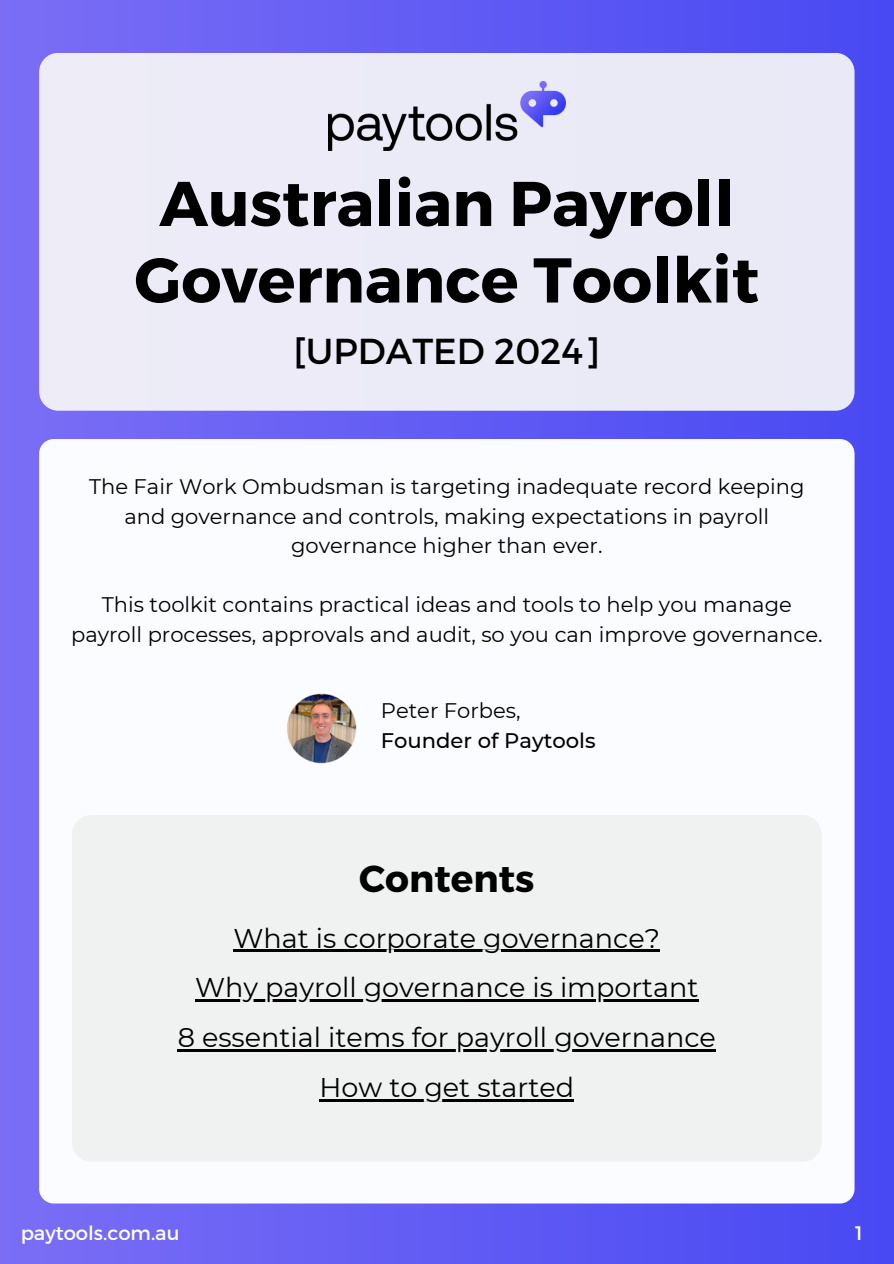
<style>
.page{position:relative;width:894px;height:1264px;background:#fff}
.page>*{position:absolute;margin:0;border:0;box-sizing:border-box;transform-origin:0 0}
.t1{font:700 63px/76.5px "Montserrat";color:#000;text-align:center}
.t2{font:700 37.5px "Montserrat";color:#000}
.t3{font:36px "Montserrat";color:#000}
.t4{font:27px/49.7px "Montserrat";color:#000;text-align:center}
.t5{font:21px/29.4px "Montserrat";color:#000;text-align:center}
.t6{font:500 21px/29.2px "Montserrat";color:#000}
.t7{font:19.5px "Montserrat";color:#fff}
.s1{font-weight:400}
</style>
<div class="page">
<div style="left:0;top:0;width:893px;height:1263px;background:linear-gradient(to right,#7b6ef5,#494af3)"></div>
<div style="left:39px;top:439px;width:815px;height:764px;background:#fbfcff;border-radius:15px"></div>
<div style="left:39px;top:53px;width:815px;height:358px;background:#ebebf7;border-radius:19px"></div>
<div style="left:72px;top:815px;width:749px;height:346px;background:#f0f1f1;border-radius:19px"></div>
<img style="left:286px;top:693px;width:71px;height:71px">
<img style="left:328px;top:82px;width:237px;height:68px">
<hr style="left:233px;top:949px;width:427px;height:3px;background:#000">
<hr style="left:195px;top:999px;width:503px;height:2px;background:#000">
<hr style="left:178px;top:1049px;width:537px;height:2px;background:#000">
<hr style="left:319px;top:1098px;width:255px;height:3px;background:#000">
<p class="t1" style="left:134px;top:162px;width:626px">Australian Payroll<br>Governance Toolkit</p>
<p class="t3" style="left:293px;top:328px;width:308px">[UPDATED 2024]</p>
<p class="t5" style="left:89px;top:472px;width:716px">The Fair Work Ombudsman is targeting inadequate record keeping and governance and controls, making expectations in payroll governance higher than ever.</p>
<p class="t5" style="left:71px;top:590px;width:752px">This toolkit contains practical ideas and tools to help you manage payroll processes, approvals and audit, so you can improve governance.</p>
<p class="t6" style="left:381px;top:696px;width:216px"><span class="s1">Peter Forbes,<br></span>Founder of Paytools</p>
<h3 class="t2" style="left:359px;top:854px;width:176px">Contents</h3>
<h4 class="t4" style="left:233px;top:913px;width:428px">What is corporate governance?</h4>
<p class="t4" style="left:178px;top:962px;width:539px">Why payroll governance is important<br>8 essential items for payroll governance<br>How to get started</p>
<h2 class="t7" style="left:21px;top:1220px;width:160px">paytools.com.au</h2>
<h2 class="t7" style="left:855px;top:1220px;width:9px">1</h2>
</div>
